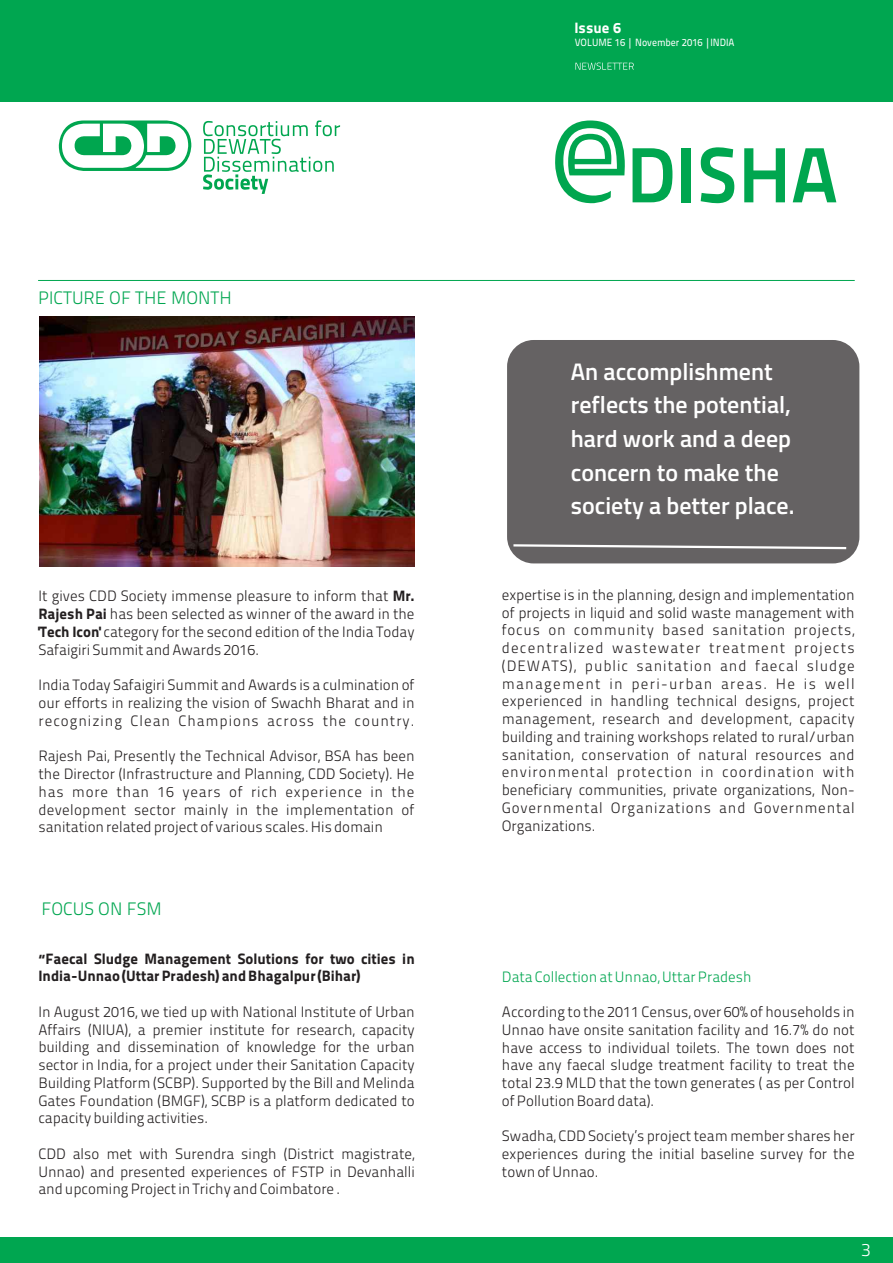
<style>
.page{position:relative;width:893px;height:1263px;background:#fff}
.page>*{position:absolute;margin:0;border:0;box-sizing:border-box;transform-origin:0 0}
.t1{font:600 24px/33.6px "Titillium";color:#fff}
.t2{font:18px "Titillium Maps 26 L 250 wt";color:#00a650}
.t3{font:18px "Titillium Maps 26 L 250 wt";color:#fff}
.t4{font:15px/17.7px "Titillium Maps 26 L 250 wt";color:#231f20;text-align:justify}
.t5{font:15px/17.7px "Titillium Maps 26 L 250 wt,Bold";color:#231f20}
.t6{font:15px "Titillium Maps 26 L 250 wt";color:#00a650}
.t7{font:15px "Titillium Maps 26 L 250 wt,Bold";color:#fff}
.t8{font:10.5px "Titillium Maps 26 L 999 wt";color:#fff;scale:.94 1}
.s1{font-family:"Titillium Maps 26 L 250 wt,Bold"}
</style>
<div class="page">
<div style="left:0;top:1237px;width:893px;height:26px;background:#00a650"></div>
<div style="left:0;top:0;width:893px;height:102px;background:#00a650"></div>
<div style="left:59px;top:120px;width:132px;height:51px;background:#00a64f;border-radius:25px"></div>
<svg style="left:62px;top:124px;width:126px;height:44px"></svg>
<svg style="left:203px;top:120px;width:137px;height:74px"></svg>
<svg style="left:555px;top:120px;width:70px;height:84px"></svg>
<svg style="left:633px;top:148px;width:39px;height:54px"></svg>
<div style="left:682px;top:148px;width:9px;height:54px;background:#00a64f"></div>
<svg style="left:701px;top:147px;width:33px;height:56px"></svg>
<svg style="left:744px;top:148px;width:41px;height:54px"></svg>
<svg style="left:793px;top:148px;width:43px;height:54px"></svg>
<hr style="left:38px;top:280px;width:817px;height:1px;background:#00a64f">
<div style="left:507px;top:340px;width:352px;height:223px;background:#656263;border-radius:27px"></div>
<svg style="left:513px;top:544px;width:334px;height:6px"></svg>
<svg style="left:575px;top:63px;width:59px;height:7px"></svg>
<img style="left:40px;top:316px;width:375px;height:250px">
<p class="t7" style="left:574px;top:22px;width:48px">Issue 6</p>
<p class="t8" style="left:575px;top:38px;width:172px">VOLUME 16 | November 2016 |INDIA</p>
<p class="t2" style="left:38px;top:290px;width:195px">PICTURE OF THE MONTH</p>
<p class="t4" style="left:38px;top:589px;width:378px">It gives CDD Society immense pleasure to inform that <span class="s1">Mr.<br>Rajesh Pai</span> has been selected as winner of the award in the <span class="s1">'Tech Icon'</span> category for the second edition of the India Today Safaigiri Summit and Awards 2016.</p>
<p class="t4" style="left:38px;top:678px;width:378px">India Today Safaigiri Summit and Awards is a culmination of our efforts in realizing the vision of Swachh Bharat and in recognizing Clean Champions across the country.</p>
<p class="t4" style="left:38px;top:749px;width:378px">Rajesh Pai, Presently the Technical Advisor, BSA has been the Director (Infrastructure and Planning, CDD Society). He has more than 16 years of rich experience in the development sector mainly in the implementation of sanitation related project of various scales. His domain</p>
<p class="t2" style="left:41px;top:901px;width:122px">FOCUS ON FSM</p>
<p class="t5" style="left:38px;top:951px;width:378px">“Faecal Sludge Management Solutions for two cities in<br>India-Unnao (Uttar Pradesh) and Bhagalpur (Bihar)</p>
<p class="t4" style="left:38px;top:1004px;width:378px">In August 2016, we tied up with National Institute of Urban Affairs (NIUA), a premier institute for research, capacity building and dissemination of knowledge for the urban sector in India, for a project under their Sanitation Capacity Building Platform (SCBP). Supported by the Bill and Melinda Gates Foundation (BMGF), SCBP is a platform dedicated to capacity building activities.</p>
<p class="t4" style="left:38px;top:1146px;width:378px">CDD also met with Surendra singh (District magistrate, Unnao) and presented experiences of FSTP in Devanhalli and upcoming Project in Trichy and Coimbatore .</p>
<h1 class="t1" style="left:571px;top:357px;width:225px">An accomplishment reflects the potential, hard work and a deep concern to make the society a better place.</h1>
<p class="t4" style="left:502px;top:587px;width:355px">expertise is in the planning, design and implementation of projects in liquid and solid waste management with focus on community based sanitation projects, decentralized wastewater treatment projects (DEWATS), public sanitation and faecal sludge management in peri-urban areas. He is well experienced in handling technical designs, project management, research and development, capacity building and training workshops related to rural/urban sanitation, conservation of natural resources and environmental protection in coordination with beneficiary communities, private organizations, Non-Governmental Organizations and Governmental Organizations.</p>
<p class="t6" style="left:502px;top:970px;width:251px">Data Collection at Unnao, Uttar Pradesh</p>
<p class="t4" style="left:502px;top:1004px;width:354px">According to the 2011 Census, over 60% of households in Unnao have onsite sanitation facility and 16.7% do not have access to individual toilets. The town does not have any faecal sludge treatment facility to treat the total 23.9 MLD that the town generates ( as per Control of Pollution Board data).</p>
<p class="t4" style="left:502px;top:1129px;width:354px">Swadha, CDD Society’s project team member shares her experiences during the initial baseline survey for the town of Unnao.</p>
<p class="t3" style="left:861px;top:1243px;width:11px">3</p>
</div>
